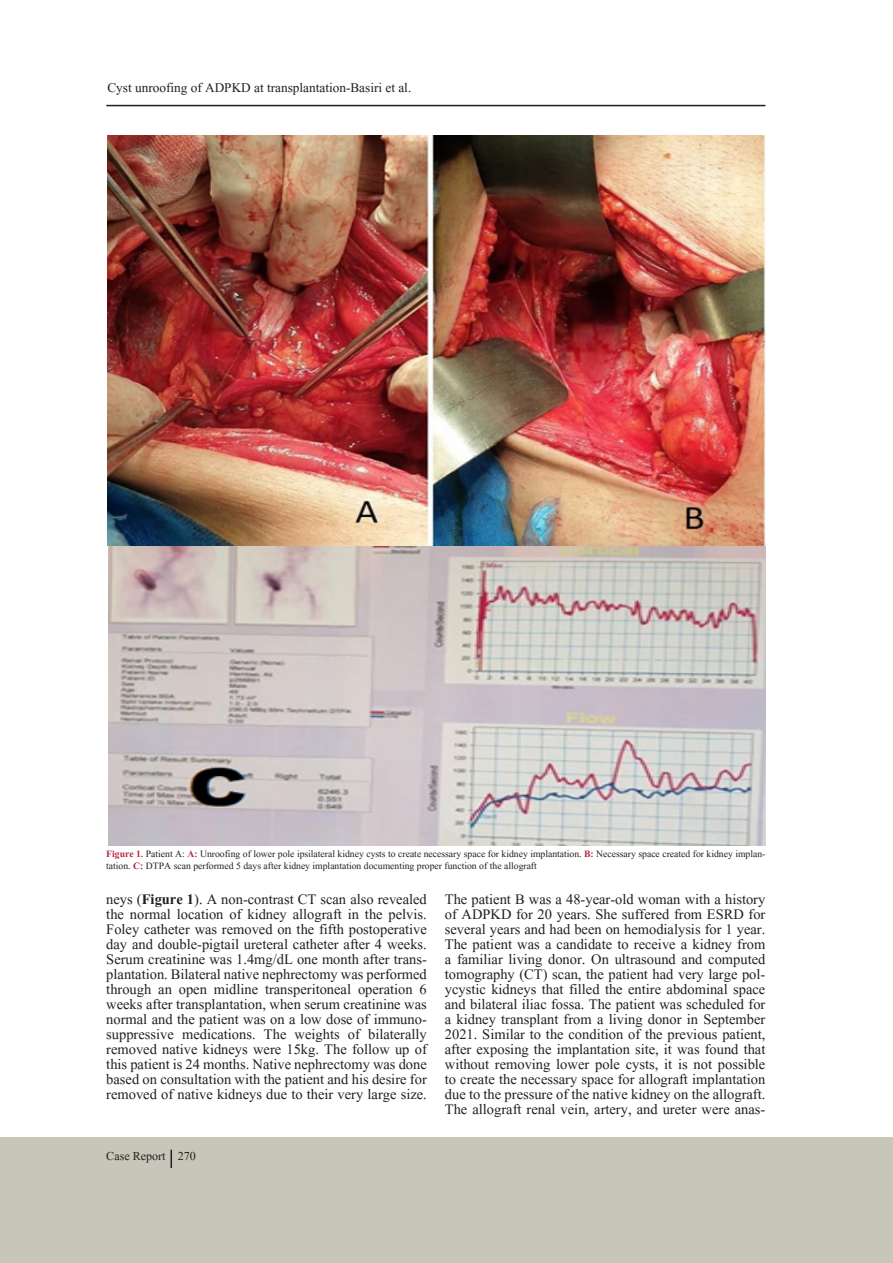
<style>
.page{position:relative;width:893px;height:1263px;background:#fff}
.page>*{position:absolute;margin:0;border:0;box-sizing:border-box;transform-origin:0 0}
.t1{font:18px/15px "Aparajita";color:#231f20;text-align:justify}
.t2{font:16.5px "Aparajita";color:#231f20}
.t3{font:15px "Aparajita";color:#231f20}
.t4{font:12px/12px "Aparajita";color:#231f20}
.s1{font-weight:700;color:#b62841}
.s2{font-weight:700}
</style>
<div class="page">
<hr style="left:106px;top:105px;width:659px;height:1px;background:#231f20">
<div style="left:0;top:1137px;width:893px;height:126px;background:#c7c7b9"></div>
<img style="left:108px;top:136px;width:657px;height:709px">
<svg style="left:171px;top:1150px;width:1px;height:18px"></svg>
<p class="t2" style="left:107px;top:80px;width:305px">Cyst unroofing of ADPKD at transplantation-Basiri et al.</p>
<p class="t4" style="left:106px;top:849px;width:661px"><span class="s1">Figure 1.</span> Patient A: <span class="s1">A:</span> Unroofing of lower pole ipsilateral kidney cysts to create necessary space for kidney implantation. <span class="s1">B:</span> Necessary space created for kidney implan&shy;tation. <span class="s1">C:</span> DTPA scan performed 5 days after kidney implantation documenting proper function of the allograft</p>
<p class="t1" style="left:106px;top:893px;width:322px">neys (<span class="s2">Figure 1</span>). A non-contrast CT scan also revealed the normal location of kidney allograft in the pelvis.<br>Foley catheter was removed on the fifth postoperative day and double-pigtail ureteral catheter after 4 weeks.<br>Serum creatinine was 1.4mg/dL one month after trans&shy;plantation. Bilateral native nephrectomy was performed through an open midline transperitoneal operation 6 weeks after transplantation, when serum creatinine was normal and the patient was on a low dose of immuno&shy;suppressive medications. The weights of bilaterally removed native kidneys were 15kg. The follow up of this patient is 24 months. Native nephrectomy was done based on consultation with the patient and his desire for removed of native kidneys due to their very large size.</p>
<p class="t1" style="left:445px;top:893px;width:322px">The patient B was a 48-year-old woman with a history of ADPKD for 20 years. She suffered from ESRD for several years and had been on hemodialysis for 1 year.<br>The patient was a candidate to receive a kidney from a familiar living donor. On ultrasound and computed tomography (CT) scan, the patient had very large pol&shy;ycystic kidneys that filled the entire abdominal space and bilateral iliac fossa. The patient was scheduled for a kidney transplant from a living donor in September 2021. Similar to the condition of the previous patient, after exposing the implantation site, it was found that without removing lower pole cysts, it is not possible to create the necessary space for allograft implantation due to the pressure of the native kidney on the allograft.<br>The allograft renal vein, artery, and ureter were anas-</p>
<p class="t3" style="left:106px;top:1148px;width:91px">Case Report 270</p>
</div>
